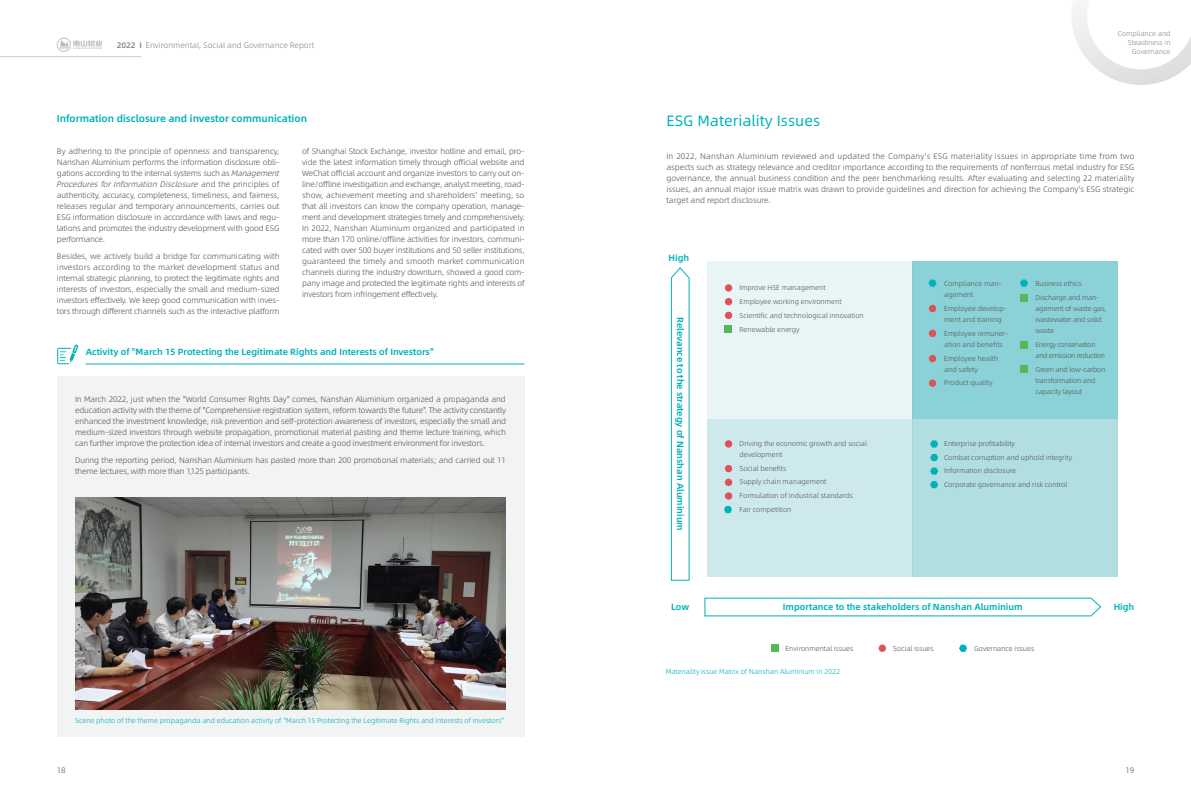
<style>
.page{position:relative;width:1191px;height:808px;background:#fff}
.page>*{position:absolute;margin:0;border:0;box-sizing:border-box;transform-origin:0 0}
.t1{font:15px "Alibaba Pu Hui Ti 2 55 Regular";color:#00b2bb}
.t2{font:10px "Alibaba Pu Hui Ti 2 85 Bold";color:#00b2bb}
.t3{font:9px "Alibaba Pu Hui Ti 2 85 Bold";color:#00b2bb}
.t4{font:8px/11px "Alibaba Pu Hui Ti 2 45 Light";letter-spacing:-.02em;color:#595757;text-align:justify}
.t5{font:8px "Alibaba Pu Hui Ti 2 45 Light";color:#898989}
.t6{font:7px/13.8px "Alibaba Pu Hui Ti 2 45 Light";color:#595757}
.t7{font:7px "Alibaba Pu Hui Ti 2 45 Light";color:#00b2bb}
.t8{font:7px/11px "Alibaba Pu Hui Ti 2 45 Light";letter-spacing:-.02em;color:#595757}
.t9{font:7px/11px "Alibaba Pu Hui Ti 2 45 Light";letter-spacing:-.04em;color:#595757}
.t10{font:7px/9px "Alibaba Pu Hui Ti 2 45 Light";color:#898989;text-align:right}
.s1{font-family:"Alibaba Pu Hui Ti 2 85 Bold"}
.s2{font-style:italic}
</style>
<div class="page">
<div style="left:57px;top:376px;width:467px;height:361px;background:#f2f3f3"></div>
<hr style="left:86px;top:364px;width:438px;height:1px;background:#00b2bb">
<svg style="left:57px;top:344px;width:21px;height:20px"></svg>
<img style="left:75px;top:497px;width:431px;height:212px">
<svg style="left:704px;top:598px;width:397px;height:18px"></svg>
<svg style="left:671px;top:267px;width:18px;height:313px"></svg>
<div style="left:771px;top:645px;width:7px;height:7px;background:#59b75b"></div>
<div style="left:878px;top:644px;width:8px;height:8px;background:#db5358;border-radius:50%"></div>
<svg style="left:959px;top:645px;width:8px;height:7px"></svg>
<div style="left:707px;top:261px;width:205px;height:158px;background:#e8f4f6"></div>
<div style="left:912px;top:261px;width:206px;height:158px;background:#8ad2d7"></div>
<div style="left:724px;top:325px;width:7px;height:7px;background:#59b75b"></div>
<div style="left:725px;top:284px;width:7px;height:8px;background:#db5358;border-radius:50%"></div>
<div style="left:725px;top:298px;width:7px;height:7px;background:#db5358;border-radius:50%"></div>
<div style="left:725px;top:312px;width:7px;height:7px;background:#db5358;border-radius:50%"></div>
<div style="left:1020px;top:294px;width:7px;height:7px;background:#59b75b"></div>
<div style="left:1020px;top:341px;width:7px;height:7px;background:#59b75b"></div>
<div style="left:1020px;top:366px;width:7px;height:7px;background:#59b75b"></div>
<svg style="left:707px;top:419px;width:411px;height:158px;background:#bee2e5"></svg>
<svg style="left:928px;top:280px;width:8px;height:7px"></svg>
<svg style="left:1020px;top:280px;width:8px;height:7px"></svg>
<div style="left:929px;top:305px;width:7px;height:7px;background:#db5358;border-radius:50%"></div>
<div style="left:929px;top:330px;width:7px;height:7px;background:#db5358;border-radius:50%"></div>
<div style="left:929px;top:355px;width:7px;height:7px;background:#db5358;border-radius:50%"></div>
<div style="left:929px;top:379px;width:7px;height:8px;background:#db5358;border-radius:50%"></div>
<svg style="left:1072px;top:6px;width:119px;height:79px"></svg>
<svg style="left:56px;top:37px;width:46px;height:15px"></svg>
<hr style="left:0;top:57px;width:141px;height:1px;background:#c9caca">
<p class="t5" style="left:117px;top:39px;width:199px"><span class="s1">2022 I</span> Environmental, Social and Governance Report</p>
<p class="t2" style="left:57px;top:111px;width:252px">Information disclosure and investor communication</p>
<p class="t4" style="left:56px;top:146px;width:227px;text-align:left">By adhering to the principle of openness and transparency, Nanshan Aluminium performs the information disclosure obli&shy;gations according to the internal systems such as <span class="s2">Management ProceduresforInformationDisclosure</span> a n d t h e p r i n c i p l e s o f authenticity, accuracy, completeness, timeliness, and fairness, releases regular and temporary announcements, carries out ESG information disclosure in accordance with laws and regu&shy;lations and promotes the industry development with good ESG performance.</p>
<p class="t4" style="left:57px;top:250px;width:224px">Besides, we actively build a bridge for communicating with investors according to the market development status and internal strategic planning, to protect the legitimate rights and interests of investors, especially the small and medium-sized investors effectively. We keep good communication with inves&shy;tors through different channels such as the interactive platform</p>
<p class="t4" style="left:302px;top:146px;width:224px">of Shanghai Stock Exchange, investor hotline and email, pro&shy;vide the latest information timely through official website and WeChat official account and organize investors to carry out on&shy;line/offline investigation and exchange, analyst meeting, road&shy;show, achievement meeting and shareholders' meeting, so that all investors can know the company operation, manage&shy;ment and development strategies timely and comprehensively.<br>In 2022, Nanshan Aluminium organized and participated in more than 170 online/offline activities for investors, communi&shy;cated with over 500 buyer institutions and 50 seller institutions, guaranteed the timely and smooth market communication channels during the industry downturn, showed a good com&shy;pany image and protected the legitimate rights and interests of investors from infringement effectively.</p>
<p class="t3" style="left:86px;top:345px;width:349px">Activity of "March 15 Protecting the Legitimate Rights and Interests of Investors"</p>
<p class="t4" style="left:75px;top:393px;width:432px">In March 2022, just when the "World Consumer Rights Day" comes, Nanshan Aluminium organized a propaganda and education activity with the theme of "Comprehensive registration system, reform towards the future". The activity constantly enhanced the investment knowledge, risk prevention and self-protection awareness of investors, especially the small and medium-sized investors through website propagation, promotional material pasting and theme lecture training, which can further improve the protection idea of internal investors and create a good investment environment for investors.</p>
<p class="t4" style="left:75px;top:454px;width:432px">During the reporting period, Nanshan Aluminium has pasted more than 200 promotional materials; and carried out 11 theme lectures, with more than 1,125 participants.</p>
<p class="t7" style="left:75px;top:715px;width:430px">Scene photo of the theme propaganda and education activity of "March 15 Protecting the Legitimate Rights and Interests of Investors"</p>
<h1 class="t1" style="left:666px;top:110px;width:155px">ESG Materiality Issues</h1>
<p class="t10" style="left:1117px;top:29px;width:54px">Compliance and<br>Steadiness in<br>Governance</p>
<p class="t4" style="left:666px;top:151px;width:469px">In 2022, Nanshan Aluminium reviewed and updated the Company's ESG materiality issues in appropriate time from two aspects such as strategy relevance and creditor importance according to the requirements of nonferrous metal industry for ESG governance, the annual business condition and the peer benchmarking results. After evaluating and selecting 22 materiality issues, an annual major issue matrix was drawn to provide guidelines and direction for achieving the Company's ESG strategic target and report disclosure.</p>
<p class="t3" style="left:668px;top:251px;width:22px">High</p>
<p class="t3" style="left:687px;top:317px;width:215px;rotate:90deg">Relevance to the strategy of Nanshan Aluminium</p>
<p class="t3" style="left:671px;top:600px;width:20px">Low</p>
<p class="t6" style="left:739px;top:280px;width:126px">Improve HSE management<br>Employee working environment<br>Scientific and technological innovation<br>Renewable energy</p>
<p class="t6" style="left:739px;top:437px;width:129px;line-height:11px">Driving the economic growth and social development</p>
<p class="t6" style="left:739px;top:461px;width:115px">Social benefits<br>Supply chain management<br>Formulation of industrial standards<br>Fair competition</p>
<p class="t6" style="left:944px;top:278px;width:59px;line-height:11px">Compliance man&shy;agement</p>
<p class="t6" style="left:944px;top:303px;width:64px;line-height:11px">Employee develop&shy;ment and training</p>
<p class="t6" style="left:944px;top:327px;width:65px;line-height:11px">Employee remuner&shy;ation and benefits</p>
<p class="t6" style="left:944px;top:352px;width:56px;line-height:11px">Employee health and safety</p>
<p class="t6" style="left:944px;top:376px;width:50px">Product quality</p>
<p class="t8" style="left:1035px;top:276px;width:65px;line-height:13.8px">Business ethics<br>Discharge and man-</p>
<p class="t8" style="left:1035px;top:303px;width:72px">agement of waste gas, wastewater and solid waste</p>
<p class="t9" style="left:1035px;top:338px;width:71px">Energy conservation and emission reduction</p>
<p class="t8" style="left:1035px;top:363px;width:72px">Green and low-carbon transformation and capacity layout</p>
<p class="t6" style="left:944px;top:436px;width:129px">Enterprise profitability<br>Combat corruption and uphold integrity<br>Information disclosure<br>Corporate governance and risk control</p>
<p class="t3" style="left:783px;top:600px;width:241px">Importance to the stakeholders of Nanshan Aluminium</p>
<p class="t3" style="left:1113px;top:600px;width:22px">High</p>
<p class="t6" style="left:785px;top:641px;width:69px">Environmental issues</p>
<p class="t6" style="left:893px;top:641px;width:42px">Social issues</p>
<p class="t6" style="left:974px;top:641px;width:61px">Governance issues</p>
<p class="t7" style="left:665px;top:666px;width:176px">Materiality Issue Matrix of Nanshan Aluminium in 2022</p>
<p class="t4" style="left:57px;top:764px;width:10px">18</p>
<p class="t4" style="left:1125px;top:764px;width:10px">19</p>
</div>
